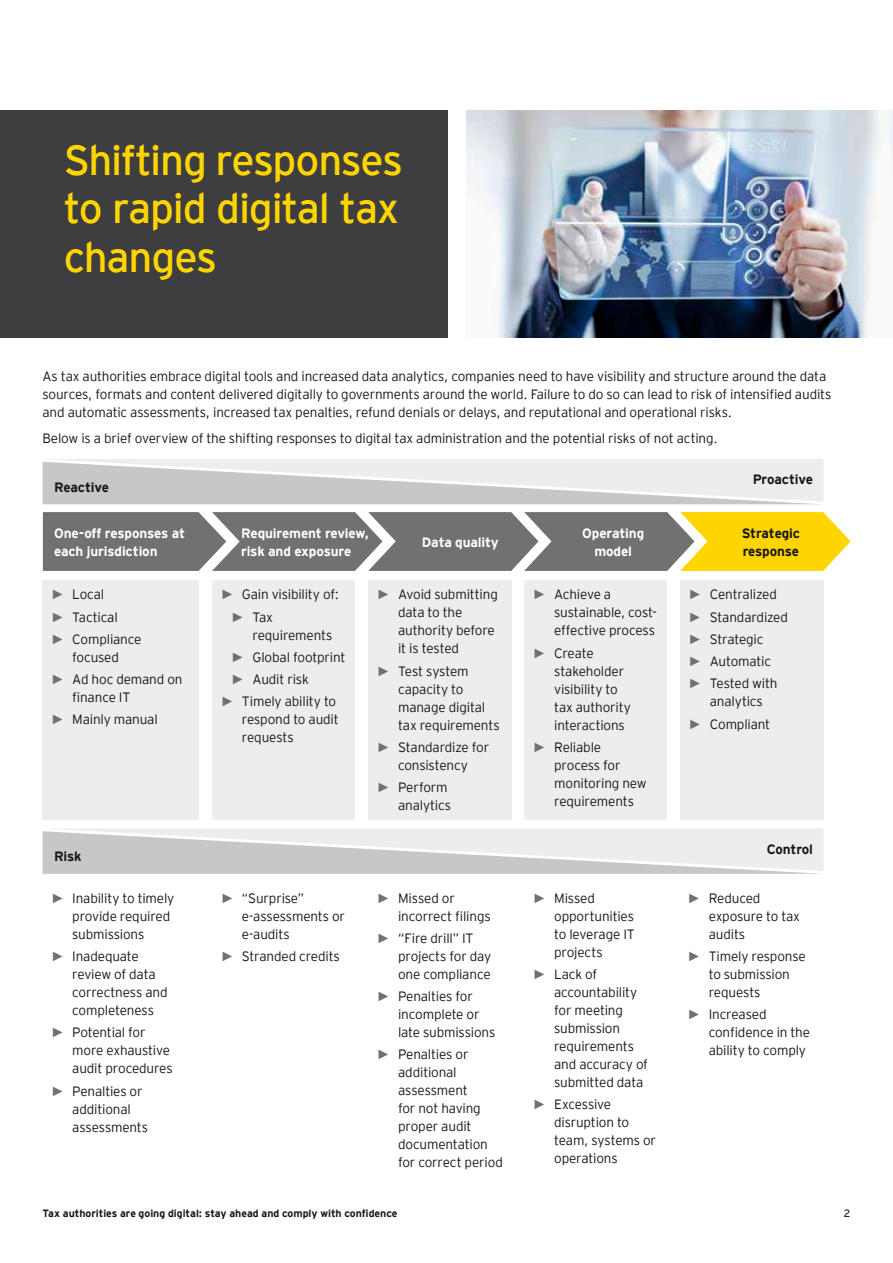
<style>
.page{position:relative;width:893px;height:1263px;background:#fff}
.page>*{position:absolute;margin:0;border:0;box-sizing:border-box;transform-origin:0 0}
.t1{font:42px/48px "EY Interstate";letter-spacing:-.03em;color:#ffd500;text-align:justify}
.t2{font:300 13.5px/18px "EY Interstate";letter-spacing:-.015em;color:#1a171c}
.t3{font:700 13.5px/18px "EY Interstate";letter-spacing:-.01em;color:#fff}
.t4{font:700 13.5px/18px "EY Interstate";letter-spacing:-.015em;color:#1a171c}
.t5{font:700 10.5px "EY Interstate";color:#1a171c}
.t6{font:10.5px "EY Interstate";color:#1a171c}
.s1{font-family:"Arial";font-weight:700;color:#707173}
</style>
<div class="page">
<svg style="left:43px;top:512px;width:808px;height:59px;background:#958e6a"></svg>
<div style="left:43px;top:580px;width:156px;height:240px;background:#ededee"></div>
<div style="left:212px;top:580px;width:143px;height:240px;background:#ededee"></div>
<div style="left:368px;top:580px;width:143px;height:240px;background:#ededee"></div>
<div style="left:524px;top:580px;width:143px;height:240px;background:#ededee"></div>
<div style="left:680px;top:580px;width:144px;height:240px;background:#ededee"></div>
<div style="left:0;top:110px;width:448px;height:228px;background:#3e3e40"></div>
<img style="left:467px;top:110px;width:426px;height:228px">
<svg style="left:43px;top:459px;width:781px;height:45px;background:#dbdcdd"></svg>
<svg style="left:43px;top:829px;width:781px;height:45px;background:#dbdcdd"></svg>
<h1 class="t1" style="left:64px;top:134px;width:341px">Shifting responses to rapid digital tax changes</h1>
<p class="t2" style="left:42px;top:366px;width:790px">As tax authorities embrace digital tools and increased data analytics, companies need to have visibility and structure around the data sources, formats and content delivered digitally to governments around the world. Failure to do so can lead to risk of intensified audits and automatic assessments, increased tax penalties, refund denials or delays, and reputational and operational risks.</p>
<p class="t2" style="left:42px;top:429px;width:677px">Below is a brief overview of the shifting responses to digital tax administration and the potential risks of not acting.</p>
<p class="t4" style="left:54px;top:477px;width:57px">Reactive</p>
<p class="t4" style="left:753px;top:469px;width:62px">Proactive</p>
<p class="t3" style="left:54px;top:523px;width:133px">One-off responses at each jurisdiction</p>
<p class="t3" style="left:241px;top:523px;width:129px">Requirement review, risk and exposure</p>
<p class="t3" style="left:422px;top:532px;width:78px">Data quality</p>
<p class="t3" style="left:582px;top:523px;width:64px;text-align:center">Operating model</p>
<p class="t4" style="left:742px;top:523px;width:60px">Strategic response</p>
<p class="t2" style="left:51px;top:583px;width:92px;line-height:22.2px"><span class="s1">►</span> Local<br><span class="s1">►</span> Tactical<br><span class="s1">►</span> Compliance</p>
<p class="t2" style="left:51px;top:645px;width:133px;line-height:22.2px;text-indent:21px">focused<br><span class="s1">►</span> Ad hoc demand on</p>
<p class="t2" style="left:51px;top:685px;width:108px;line-height:22.2px;text-align:center">finance IT<br><span class="s1">►</span> Mainly manual</p>
<p class="t4" style="left:54px;top:847px;width:29px">Risk</p>
<p class="t2" style="left:72px;top:888px;width:104px;text-indent:-21px"><span class="s1">►</span> Inability to timely provide required submissions</p>
<p class="t2" style="left:72px;top:946px;width:97px;text-indent:-21px"><span class="s1">►</span> Inadequate review of data correctness and completeness</p>
<p class="t2" style="left:72px;top:1023px;width:102px;text-indent:-21px"><span class="s1">►</span> Potential for more exhaustive audit procedures</p>
<p class="t2" style="left:72px;top:1081px;width:77px;text-indent:-21px"><span class="s1">►</span> Penalties or additional assessments</p>
<p class="t2" style="left:231px;top:583px;width:109px;line-height:22.2px;text-indent:-11px"><span class="s1">►</span> Gain visibility of: <span class="s1">►</span> Tax</p>
<p class="t2" style="left:253px;top:625px;width:81px">requirements</p>
<p class="t2" style="left:231px;top:647px;width:116px"><span class="s1">►</span> Global footprint</p>
<p class="t2" style="left:231px;top:670px;width:79px"><span class="s1">►</span> Audit risk</p>
<p class="t2" style="left:221px;top:692px;width:117px"><span class="s1">►</span> Timely ability to</p>
<p class="t2" style="left:242px;top:710px;width:98px">respond to audit requests</p>
<p class="t2" style="left:242px;top:888px;width:105px;text-indent:-21px"><span class="s1">►</span> “Surprise” e-assessments or e-audits</p>
<p class="t2" style="left:221px;top:946px;width:121px"><span class="s1">►</span> Stranded credits</p>
<p class="t2" style="left:398px;top:585px;width:101px;text-indent:-21px"><span class="s1">►</span> Avoid submitting data to the authority before it is tested</p>
<p class="t2" style="left:398px;top:661px;width:103px;text-indent:-21px"><span class="s1">►</span> Test system capacity to manage digital tax requirements</p>
<p class="t2" style="left:377px;top:737px;width:114px;text-align:center"><span class="s1">►</span> Standardize for consistency</p>
<p class="t2" style="left:377px;top:777px;width:76px;text-align:right"><span class="s1">►</span> Perform analytics</p>
<p class="t2" style="left:398px;top:888px;width:94px;text-indent:-21px"><span class="s1">►</span> Missed or incorrect filings</p>
<p class="t2" style="left:398px;top:928px;width:95px;text-indent:-21px"><span class="s1">►</span> “Fire drill” IT projects for day one compliance</p>
<p class="t2" style="left:398px;top:987px;width:99px;text-indent:-21px"><span class="s1">►</span> Penalties for incomplete or late submissions</p>
<p class="t2" style="left:398px;top:1045px;width:106px;text-indent:-21px"><span class="s1">►</span> Penalties or additional assessment<br>for not having proper audit documentation for correct period</p>
<p class="t2" style="left:554px;top:585px;width:104px;text-indent:-21px"><span class="s1">►</span> Achieve a sustainable, cost&shy;effective process</p>
<p class="t2" style="left:554px;top:643px;width:78px;text-indent:-21px"><span class="s1">►</span> Create stakeholder visibility to tax authority interactions</p>
<p class="t2" style="left:554px;top:737px;width:94px;text-indent:-21px"><span class="s1">►</span> Reliable process for monitoring new requirements</p>
<p class="t2" style="left:554px;top:888px;width:82px;text-indent:-21px"><span class="s1">►</span> Missed opportunities to leverage IT projects</p>
<p class="t2" style="left:554px;top:964px;width:95px;text-indent:-21px"><span class="s1">►</span> Lack of accountability for meeting submission requirements and accuracy of submitted data</p>
<p class="t2" style="left:554px;top:1094px;width:103px;text-indent:-21px"><span class="s1">►</span> Excessive disruption to team, systems or operations</p>
<p class="t2" style="left:689px;top:583px;width:101px;line-height:22.2px"><span class="s1">►</span> Centralized <span class="s1">►</span> Standardized <span class="s1">►</span> Strategic<br><span class="s1">►</span> Automatic<br><span class="s1">►</span> Tested with</p>
<p class="t2" style="left:689px;top:690px;width:83px;line-height:22.2px;text-indent:21px">analytics <span class="s1">►</span> Compliant</p>
<p class="t4" style="left:767px;top:839px;width:48px">Control</p>
<p class="t2" style="left:709px;top:888px;width:93px;text-indent:-21px"><span class="s1">►</span> Reduced exposure to tax audits</p>
<p class="t2" style="left:709px;top:946px;width:99px;text-indent:-21px"><span class="s1">►</span> Timely response to submission requests</p>
<p class="t2" style="left:709px;top:1004px;width:103px;text-indent:-21px"><span class="s1">►</span> Increased confidence in the ability to comply</p>
<p class="t5" style="left:43px;top:1206px;width:357px">Tax authorities are going digital: stay ahead and comply with confidence</p>
<p class="t6" style="left:844px;top:1206px;width:8px">2</p>
</div>
